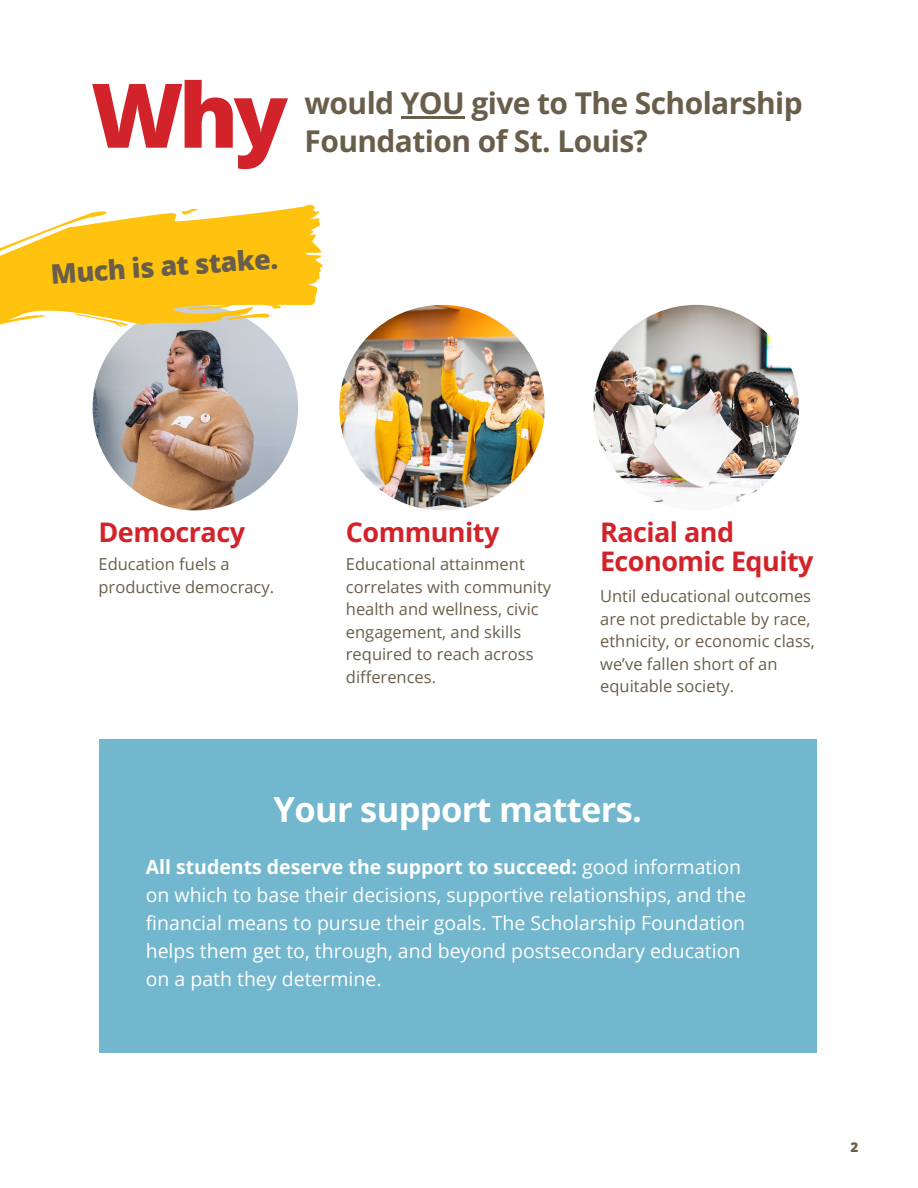
<style>
.page{position:relative;width:918px;height:1188px;background:#fff}
.page>*{position:absolute;margin:0;border:0;box-sizing:border-box;transform-origin:0 0}
.t1{font:800 89.25px "Open Sans";color:#d2232a}
.t2{font:700 34.5px "Open Sans";letter-spacing:-.02em;color:#fffffd}
.t3{font:700 30px/38.2px "Open Sans";letter-spacing:-.02em;color:#695e4a}
.t4{font:700 27px/29.2px "Open Sans";letter-spacing:-.02em;color:#d2232a}
.t5{font:800 27px "Open Sans";color:#695e4a}
.t6{font:19.5px/28.2px "Open Sans";color:#fff}
.t7{font:16.5px/22.5px "Open Sans";color:#695e4a}
.t8{font:800 13.5px "Open Sans";color:#695e4a}
.s1{font-weight:700}
</style>
<div class="page">
<img style="left:93px;top:305px;width:205px;height:205px;border-radius:50%">
<img style="left:339px;top:305px;width:206px;height:205px;border-radius:50%">
<img style="left:594px;top:305px;width:205px;height:205px;border-radius:50%">
<svg style="left:0;top:204px;width:323px;height:133px;fill:#ffc20e"></svg>
<svg style="left:0;top:208px;width:116px;height:47px"></svg>
<svg style="left:0;top:328px;width:4px;height:9px"></svg>
<svg style="left:181px;top:208px;width:20px;height:7px"></svg>
<svg style="left:227px;top:312px;width:45px;height:9px"></svg>
<svg style="left:73px;top:313px;width:56px;height:14px"></svg>
<div style="left:100px;top:739px;width:717px;height:314px;background:#72b7ce"></div>
<hr style="left:401px;top:116px;width:63px;height:2px;background:#695e4a">
<h3 class="t1" style="left:91px;top:52px;width:199px">Why</h3>
<p class="t3" style="left:305px;top:83px;width:500px">would YOU give to The Scholarship<br>Foundation of St. Louis?</p>
<h3 class="t5" style="left:50px;top:255px;width:229px;rotate:-4deg">Much is at stake.</h3>
<p class="t4" style="left:99px;top:517px;width:148px">Democracy</p>
<h3 class="t7" style="left:99px;top:553px;width:177px">Education fuels a productive democracy.</h3>
<p class="t4" style="left:346px;top:517px;width:155px">Community</p>
<h3 class="t4" style="left:600px;top:517px;width:215px">Racial and<br>Economic Equity</h3>
<p class="t7" style="left:600px;top:585px;width:216px">Until educational outcomes are not predictable by race, ethnicity, or economic class, we’ve fallen short of an equitable society.</p>
<h3 class="t7" style="left:346px;top:553px;width:207px">Educational attainment correlates with community health and wellness, civic engagement, and skills required to reach across differences.</h3>
<p class="t2" style="left:274px;top:785px;width:370px">Your support matters.</p>
<h4 class="t6" style="left:146px;top:852px;width:602px"><span class="s1">All students deserve the support to succeed:</span> good information on which to base their decisions, supportive relationships, and the financial means to pursue their goals. The Scholarship Foundation helps them get to, through, and beyond postsecondary education on a path they determine.</h4>
<h2 class="t8" style="left:851px;top:1138px;width:9px">2</h2>
</div>
